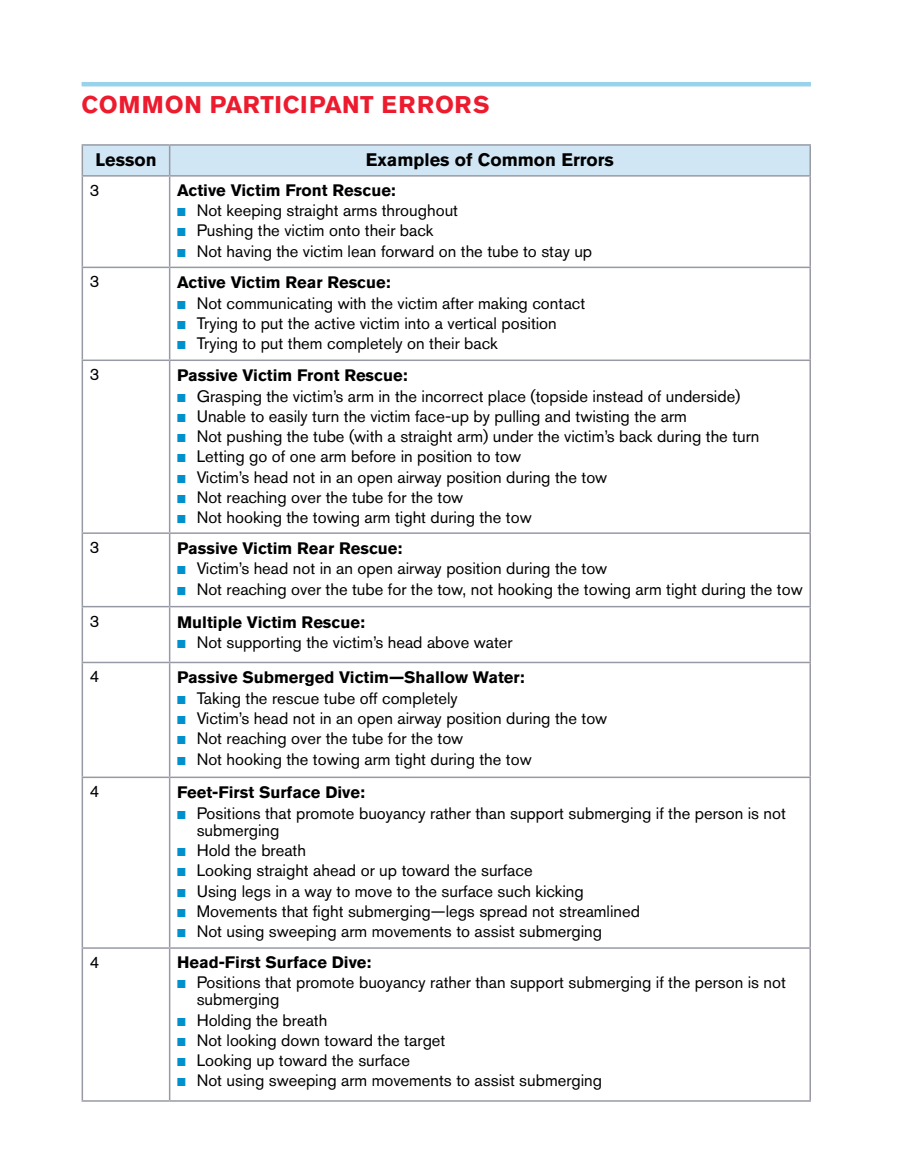
<style>
.page{position:relative;width:905px;height:1175px;background:#fff}
.page>*{position:absolute;margin:0;border:0;box-sizing:border-box;transform-origin:0 0}
.t1{font:700 24px "Akzidenz Grotesk BE";letter-spacing:.02em;color:#ed1b2e}
.t2{font:700 18px "Akzidenz Grotesk BE";color:#000}
.t3{font:16.5px/17.2px "Akzidenz Grotesk BE";color:#000}
.t4{font:700 16.5px "Akzidenz Grotesk BE";color:#000}
.s1{color:#0091cd}
</style>
<div class="page">
<hr style="left:82px;top:144px;width:88px;height:2px;background:#979aa4">
<hr style="left:170px;top:144px;width:641px;height:2px;background:#979aa4">
<div style="left:82px;top:145px;width:728px;height:30px;background:#d0e6f4"></div>
<hr style="left:809px;top:146px;width:2px;height:29px;background:#979aa4">
<hr style="left:82px;top:175px;width:88px;height:2px;background:#979aa4">
<hr style="left:82px;top:177px;width:1px;height:90px;background:#979aa4">
<hr style="left:170px;top:175px;width:641px;height:2px;background:#979aa4">
<hr style="left:169px;top:177px;width:1px;height:90px;background:#979aa4">
<hr style="left:809px;top:177px;width:2px;height:90px;background:#979aa4">
<hr style="left:82px;top:267px;width:88px;height:1px;background:#979aa4">
<hr style="left:82px;top:268px;width:1px;height:91px;background:#979aa4">
<hr style="left:170px;top:267px;width:641px;height:1px;background:#979aa4">
<hr style="left:169px;top:268px;width:1px;height:91px;background:#979aa4">
<hr style="left:809px;top:268px;width:2px;height:91px;background:#979aa4">
<hr style="left:82px;top:359px;width:88px;height:2px;background:#979aa4">
<hr style="left:82px;top:361px;width:1px;height:171px;background:#979aa4">
<hr style="left:170px;top:359px;width:641px;height:2px;background:#979aa4">
<hr style="left:169px;top:361px;width:1px;height:171px;background:#979aa4">
<hr style="left:809px;top:361px;width:2px;height:171px;background:#979aa4">
<hr style="left:82px;top:532px;width:88px;height:2px;background:#979aa4">
<hr style="left:82px;top:534px;width:1px;height:72px;background:#979aa4">
<hr style="left:170px;top:532px;width:641px;height:2px;background:#979aa4">
<hr style="left:169px;top:534px;width:1px;height:72px;background:#979aa4">
<hr style="left:809px;top:534px;width:2px;height:72px;background:#979aa4">
<hr style="left:82px;top:606px;width:88px;height:1px;background:#979aa4">
<hr style="left:82px;top:607px;width:1px;height:54px;background:#979aa4">
<hr style="left:170px;top:606px;width:641px;height:1px;background:#979aa4">
<hr style="left:169px;top:607px;width:1px;height:54px;background:#979aa4">
<hr style="left:809px;top:607px;width:2px;height:54px;background:#979aa4">
<hr style="left:82px;top:661px;width:88px;height:2px;background:#979aa4">
<hr style="left:82px;top:663px;width:1px;height:113px;background:#979aa4">
<hr style="left:170px;top:661px;width:641px;height:2px;background:#979aa4">
<hr style="left:169px;top:663px;width:1px;height:113px;background:#979aa4">
<hr style="left:809px;top:663px;width:2px;height:113px;background:#979aa4">
<hr style="left:82px;top:776px;width:88px;height:2px;background:#979aa4">
<hr style="left:82px;top:778px;width:1px;height:169px;background:#979aa4">
<hr style="left:170px;top:776px;width:641px;height:2px;background:#979aa4">
<hr style="left:169px;top:778px;width:1px;height:169px;background:#979aa4">
<hr style="left:809px;top:778px;width:2px;height:169px;background:#979aa4">
<hr style="left:82px;top:947px;width:88px;height:1px;background:#979aa4">
<hr style="left:82px;top:948px;width:1px;height:152px;background:#979aa4">
<hr style="left:170px;top:947px;width:641px;height:1px;background:#979aa4">
<hr style="left:169px;top:948px;width:1px;height:152px;background:#979aa4">
<hr style="left:809px;top:948px;width:2px;height:152px;background:#979aa4">
<hr style="left:82px;top:1100px;width:88px;height:1px;background:#979aa4">
<hr style="left:170px;top:1100px;width:641px;height:1px;background:#979aa4">
<hr style="left:82px;top:82px;width:729px;height:4px;background:#99d3eb">
<h1 class="t1" style="left:82px;top:91px;width:409px">COMMON PARTICIPANT ERRORS</h1>
<p class="t2" style="left:95px;top:149px;width:63px">Lesson</p>
<p class="t2" style="left:366px;top:149px;width:249px">Examples of Common Errors</p>
<p class="t3" style="left:90px;top:181px;width:11px">3</p>
<p class="t4" style="left:177px;top:180px;width:220px">Active Victim Front Rescue:</p>
<p class="t3" style="left:177px;top:201px;width:282px"><span class="s1">■</span> Not keeping straight arms throughout</p>
<p class="t3" style="left:177px;top:222px;width:258px"><span class="s1">■</span> Pushing the victim onto their back</p>
<p class="t3" style="left:177px;top:242px;width:416px"><span class="s1">■</span> Not having the victim lean forward on the tube to stay up</p>
<p class="t3" style="left:90px;top:273px;width:11px">3</p>
<p class="t4" style="left:177px;top:273px;width:215px">Active Victim Rear Rescue:</p>
<p class="t3" style="left:177px;top:294px;width:410px"><span class="s1">■</span> Not communicating with the victim after making contact</p>
<p class="t3" style="left:177px;top:314px;width:381px"><span class="s1">■</span> Trying to put the active victim into a vertical position</p>
<p class="t3" style="left:177px;top:335px;width:322px"><span class="s1">■</span> Trying to put them completely on their back</p>
<p class="t3" style="left:90px;top:366px;width:11px">3</p>
<p class="t4" style="left:177px;top:366px;width:232px">Passive Victim Front Rescue:</p>
<p class="t3" style="left:177px;top:387px;width:565px"><span class="s1">■</span> Grasping the victim’s arm in the incorrect place (topside instead of underside)</p>
<p class="t3" style="left:177px;top:407px;width:511px"><span class="s1">■</span> Unable to easily turn the victim face-up by pulling and twisting the arm</p>
<p class="t3" style="left:177px;top:427px;width:584px"><span class="s1">■</span> Not pushing the tube (with a straight arm) under the victim’s back during the turn</p>
<p class="t3" style="left:177px;top:448px;width:345px"><span class="s1">■</span> Letting go of one arm before in position to tow</p>
<p class="t3" style="left:177px;top:468px;width:431px"><span class="s1">■</span> Victim’s head not in an open airway position during the tow</p>
<p class="t3" style="left:177px;top:488px;width:288px"><span class="s1">■</span> Not reaching over the tube for the tow</p>
<p class="t3" style="left:177px;top:508px;width:356px"><span class="s1">■</span> Not hooking the towing arm tight during the tow</p>
<p class="t3" style="left:90px;top:538px;width:11px">3</p>
<p class="t4" style="left:177px;top:539px;width:227px">Passive Victim Rear Rescue:</p>
<p class="t3" style="left:177px;top:560px;width:431px"><span class="s1">■</span> Victim’s head not in an open airway position during the tow</p>
<p class="t3" style="left:177px;top:580px;width:627px"><span class="s1">■</span> Not reaching over the tube for the tow, not hooking the towing arm tight during the tow</p>
<p class="t3" style="left:90px;top:612px;width:11px">3</p>
<p class="t4" style="left:177px;top:612px;width:189px">Multiple Victim Rescue:</p>
<p class="t3" style="left:177px;top:633px;width:337px"><span class="s1">■</span> Not supporting the victim’s head above water</p>
<p class="t3" style="left:90px;top:668px;width:11px">4</p>
<p class="t4" style="left:177px;top:668px;width:349px">Passive Submerged Victim—Shallow Water:</p>
<p class="t3" style="left:177px;top:689px;width:282px"><span class="s1">■</span> Taking the rescue tube off completely</p>
<p class="t3" style="left:177px;top:709px;width:431px"><span class="s1">■</span> Victim’s head not in an open airway position during the tow</p>
<p class="t3" style="left:177px;top:729px;width:288px"><span class="s1">■</span> Not reaching over the tube for the tow</p>
<p class="t3" style="left:177px;top:750px;width:356px"><span class="s1">■</span> Not hooking the towing arm tight during the tow</p>
<p class="t3" style="left:90px;top:782px;width:11px">4</p>
<p class="t4" style="left:177px;top:783px;width:189px">Feet-First Surface Dive:</p>
<p class="t3" style="left:197px;top:804px;width:590px;text-indent:-19px"><span class="s1">■</span> Positions that promote buoyancy rather than support submerging if the person is not submerging</p>
<p class="t3" style="left:177px;top:841px;width:130px"><span class="s1">■</span> Hold the breath</p>
<p class="t3" style="left:177px;top:862px;width:357px"><span class="s1">■</span> Looking straight ahead or up toward the surface</p>
<p class="t3" style="left:177px;top:882px;width:408px"><span class="s1">■</span> Using legs in a way to move to the surface such kicking</p>
<p class="t3" style="left:177px;top:902px;width:464px"><span class="s1">■</span> Movements that fight submerging—legs spread not streamlined</p>
<p class="t3" style="left:177px;top:922px;width:426px"><span class="s1">■</span> Not using sweeping arm movements to assist submerging</p>
<p class="t3" style="left:90px;top:953px;width:11px">4</p>
<p class="t4" style="left:177px;top:952px;width:196px">Head-First Surface Dive:</p>
<p class="t3" style="left:197px;top:973px;width:590px;text-indent:-19px"><span class="s1">■</span> Positions that promote buoyancy rather than support submerging if the person is not submerging</p>
<p class="t3" style="left:177px;top:1011px;width:152px"><span class="s1">■</span> Holding the breath</p>
<p class="t3" style="left:177px;top:1031px;width:270px"><span class="s1">■</span> Not looking down toward the target</p>
<p class="t3" style="left:177px;top:1051px;width:234px"><span class="s1">■</span> Looking up toward the surface</p>
<p class="t3" style="left:177px;top:1072px;width:426px"><span class="s1">■</span> Not using sweeping arm movements to assist submerging</p>
</div>
